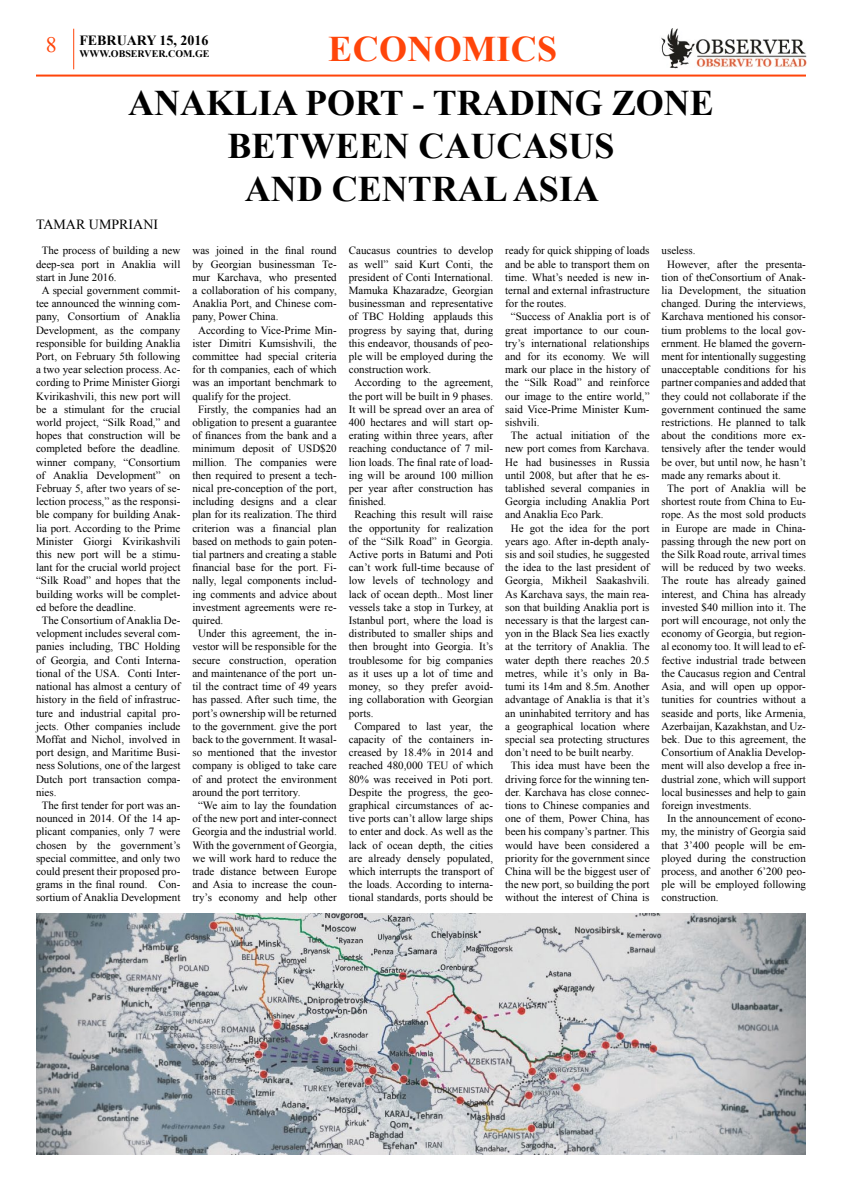
<style>
.page{position:relative;width:842px;height:1191px;background:#fff}
.page>*{position:absolute;margin:0;border:0;box-sizing:border-box;transform-origin:0 0}
.t1{font:700 36px "Times New Roman";color:#000}
.t2{font:700 36px "Times New Roman";letter-spacing:.01em;color:#ff450a}
.t3{font:22px "Times New Roman";color:#ff450a}
.t4{font:700 14px "Times New Roman";color:#000}
.t5{font:14px "Times New Roman";color:#000}
.t6{font:11px/13.2px "Times New Roman";color:#000;text-align:justify}
.t7{font:700 10px "Times New Roman";color:#000}
</style>
<div class="page">
<hr style="left:36px;top:75px;width:770px;height:2px;background:#ff450a">
<hr style="left:73px;top:29px;width:1px;height:40px;background:#ff450a">
<img style="left:661px;top:29px;width:145px;height:40px">
<img style="left:36px;top:913px;width:770px;height:242px">
<p class="t3" style="left:46px;top:30px;width:12px">8</p>
<p class="t4" style="left:79px;top:31px;width:131px">FEBRUARY 15, 2016</p>
<p class="t7" style="left:79px;top:47px;width:132px">WWW.OBSERVER.COM.GE</p>
<p class="t2" style="left:328px;top:24px;width:230px">ECONOMICS</p>
<p class="t1" style="left:128px;top:78px;width:587px">ANAKLIA PORT - TRADING ZONE</p>
<p class="t1" style="left:227px;top:121px;width:389px">BETWEEN CAUCASUS</p>
<p class="t1" style="left:245px;top:164px;width:356px">AND CENTRAL ASIA</p>
<p class="t5" style="left:36px;top:215px;width:124px">TAMAR UMPRIANI</p>
<p class="t6" style="left:36px;top:244px;width:146px;text-indent:6px">The process of building a new deep-sea port in Anaklia will start in June 2016.</p>
<p class="t6" style="left:36px;top:283px;width:146px;text-indent:6px">A special government commit&shy;tee announced the winning com&shy;pany, Consortium of Anaklia Development, as the company responsible for building Anaklia Port, on February 5th following a two year selection process. Ac&shy;cording to Prime Minister Giorgi Kvirikashvili, this new port will be a stimulant for the crucial world project, “Silk Road,” and hopes that construction will be completed before the deadline. winner company, “Consortium of Anaklia Development” on Februay 5, after two years of se&shy;lection process,” as the responsi&shy;ble company for building Anak&shy;lia port. According to the Prime Minister Giorgi Kvirikashvili this new port will be a stimu&shy;lant for the crucial world project “Silk Road” and hopes that the building works will be complet&shy;ed before the deadline.</p>
<p class="t6" style="left:36px;top:613px;width:146px;text-indent:6px">The Consortium of Anaklia De&shy;velopment includes several com&shy;panies including, TBC Holding of Georgia, and Conti Interna&shy;tional of the USA. Conti Inter&shy;national has almost a century of history in the field of infrastruc&shy;ture and industrial capital pro&shy;jects. Other companies include Moffat and Nichol, involved in port design, and Maritime Busi&shy;ness Solutions, one of the largest Dutch port transaction compa&shy;nies.</p>
<p class="t6" style="left:36px;top:798px;width:146px;text-align:center">The first tender for port was an&shy;nounced in 2014. Of the 14 ap&shy;plicant companies, only 7 were chosen by the government’s special committee, and only two could present their proposed pro&shy;grams in the final round. Con&shy;sortium of Anaklia Development</p>
<p class="t6" style="left:192px;top:244px;width:146px">was joined in the final round by Georgian businessman Te&shy;mur Karchava, who presented a collaboration of his company, Anaklia Port, and Chinese com&shy;pany, Power China.</p>
<p class="t6" style="left:192px;top:323px;width:146px;text-indent:6px">According to Vice-Prime Min&shy;ister Dimitri Kumsishvili, the committee had special criteria for th companies, each of which was an important benchmark to qualify for the project.</p>
<p class="t6" style="left:192px;top:402px;width:146px;text-indent:6px">Firstly, the companies had an obligation to present a guarantee of finances from the bank and a minimum deposit of USD$20 million. The companies were then required to present a tech&shy;nical pre-conception of the port, including designs and a clear plan for its realization. The third criterion was a financial plan based on methods to gain poten&shy;tial partners and creating a stable financial base for the port. Fi&shy;nally, legal components includ&shy;ing comments and advice about investment agreements were re&shy;quired.</p>
<p class="t6" style="left:192px;top:627px;width:146px;text-indent:6px">Under this agreement, the in&shy;vestor will be responsible for the secure construction, operation and maintenance of the port un&shy;til the contract time of 49 years has passed. After such time, the port’s ownership will be returned to the government. give the port back to the government. It wasal&shy;so mentioned that the investor company is obliged to take care of and protect the environment around the port territory.</p>
<p class="t6" style="left:192px;top:798px;width:146px;text-align:center">“We aim to lay the foundation of the new port and inter-connect<br>Georgia and the industrial world.<br>With the government of Georgia, we will work hard to reduce the trade distance between Europe and Asia to increase the coun&shy;try’s economy and help other</p>
<p class="t6" style="left:349px;top:244px;width:146px">Caucasus countries to develop as well” said Kurt Conti, the president of Conti International.<br>Mamuka Khazaradze, Georgian businessman and representative of TBC Holding applauds this progress by saying that, during this endeavor, thousands of peo&shy;ple will be employed during the construction work.</p>
<p class="t6" style="left:349px;top:376px;width:146px;text-indent:6px">According to the agreement, the port will be built in 9 phases.<br>It will be spread over an area of 400 hectares and will start op&shy;erating within three years, after reaching conductance of 7 mil&shy;lion loads. The final rate of load&shy;ing will be around 100 million per year after construction has finished.</p>
<p class="t6" style="left:349px;top:508px;width:146px;text-indent:6px">Reaching this result will raise the opportunity for realization of the “Silk Road” in Georgia.<br>Active ports in Batumi and Poti can’t work full-time because of low levels of technology and lack of ocean depth.. Most liner vessels take a stop in Turkey, at Istanbul port, where the load is distributed to smaller ships and then brought into Georgia. It’s troublesome for big companies as it uses up a lot of time and money, so they prefer avoid&shy;ing collaboration with Georgian ports.</p>
<p class="t6" style="left:349px;top:719px;width:146px;text-align:center">Compared to last year, the capacity of the containers in&shy;creased by 18.4% in 2014 and reached 480,000 TEU of which<br>80% was received in Poti port.<br>Despite the progress, the geo&shy;graphical circumstances of ac&shy;tive ports can’t allow large ships to enter and dock. As well as the lack of ocean depth, the cities are already densely populated, which interrupts the transport of the loads. According to interna&shy;tional standards, ports should be</p>
<p class="t6" style="left:505px;top:244px;width:146px">ready for quick shipping of loads and be able to transport them on time. What’s needed is new in&shy;ternal and external infrastructure for the routes.</p>
<p class="t6" style="left:505px;top:310px;width:146px;text-indent:6px">“Success of Anaklia port is of great importance to our coun&shy;try’s international relationships and for its economy. We will mark our place in the history of the “Silk Road” and reinforce our image to the entire world,” said Vice-Prime Minister Kum&shy;sishvili.</p>
<p class="t6" style="left:505px;top:429px;width:146px;text-indent:6px">The actual initiation of the new port comes from Karchava.<br>He had businesses in Russia until 2008, but after that he es&shy;tablished several companies in Georgia including Anaklia Port and Anaklia Eco Park.</p>
<p class="t6" style="left:505px;top:521px;width:146px;text-indent:6px">He got the idea for the port years ago. After in-depth analy&shy;sis and soil studies, he suggested the idea to the last president of Georgia, Mikheil Saakashvili.<br>As Karchava says, the main rea&shy;son that building Anaklia port is necessary is that the largest can&shy;yon in the Black Sea lies exactly at the territory of Anaklia. The water depth there reaches 20.5 metres, while it’s only in Ba&shy;tumi its 14m and 8.5m. Another advantage of Anaklia is that it’s an uninhabited territory and has a geographical location where special sea protecting structures don’t need to be built nearby.</p>
<p class="t6" style="left:505px;top:759px;width:146px;text-align:center">This idea must have been the driving force for the winning ten&shy;der. Karchava has close connec&shy;tions to Chinese companies and one of them, Power China, has been his company’s partner. This would have been considered a priority for the government since<br>China will be the biggest user of the new port, so building the port without the interest of China is</p>
<p class="t6" style="left:662px;top:244px;width:35px">useless.</p>
<p class="t6" style="left:662px;top:257px;width:146px;text-indent:6px">However, after the presenta&shy;tion of theConsortium of Anak&shy;lia Development, the situation changed. During the interviews, Karchava mentioned his consor&shy;tium problems to the local gov&shy;ernment. He blamed the govern&shy;ment for intentionally suggesting unacceptable conditions for his partner companies and added that they could not collaborate if the government continued the same restrictions. He planned to talk about the conditions more ex&shy;tensively after the tender would be over, but until now, he hasn’t made any remarks about it.</p>
<p class="t6" style="left:662px;top:481px;width:146px;text-indent:6px">The port of Anaklia will be shortest route from China to Eu&shy;rope. As the most sold products in Europe are made in China&shy;passing through the new port on the Silk Road route, arrival times will be reduced by two weeks.<br>The route has already gained interest, and China has already invested $40 million into it. The port will encourage, not only the economy of Georgia, but region&shy;al economy too. It will lead to ef&shy;fective industrial trade between the Caucasus region and Central Asia, and will open up oppor&shy;tunities for countries without a seaside and ports, like Armenia, Azerbaijan, Kazakhstan, and Uz&shy;bek. Due to this agreement, the Consortium of Anaklia Develop&shy;ment will also develop a free in&shy;dustrial zone, which will support local businesses and help to gain foreign investments.</p>
<p class="t6" style="left:662px;top:811px;width:146px;text-indent:6px">In the announcement of econo&shy;my, the ministry of Georgia said that 3’400 people will be em&shy;ployed during the construction process, and another 6’200 peo&shy;ple will be employed following construction.</p>
</div>
